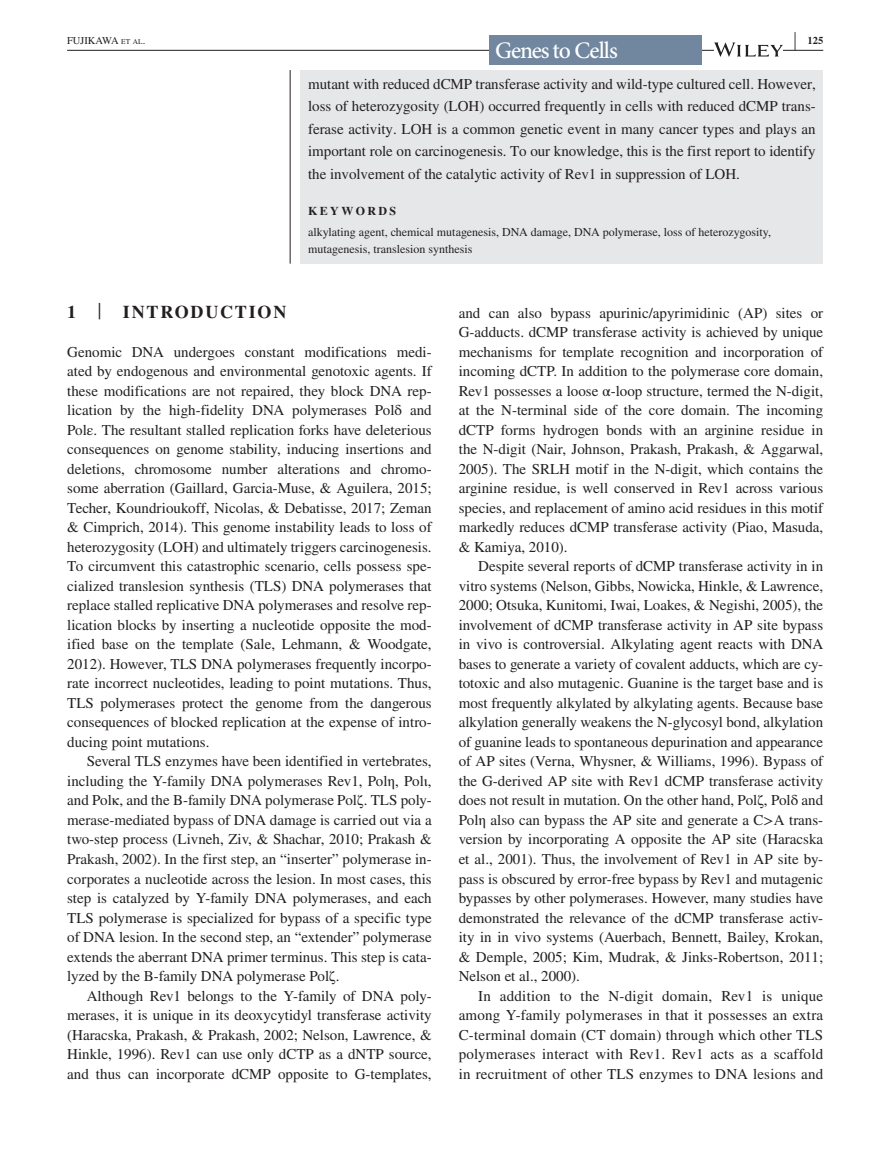
<style>
.page{position:relative;width:893px;height:1174px;background:#fff}
.page>*{position:absolute;margin:0;border:0;box-sizing:border-box;transform-origin:0 0}
.t1{font:700 25.95px "STIX";color:#231f20;scale:.36 1}
.t2{font:500 23.7px "Minion Pro";letter-spacing:-.045em;color:#fff}
.t3{font:700 18px "STIX";letter-spacing:.1em;color:#231f20}
.t4{font:15px/19.5px "STIX";color:#231f20;text-align:justify}
.t5{font:12px/17.2px "STIX";color:#231f20}
.t6{font:700 12px "STIX";letter-spacing:.2em;color:#231f20}
.t7{font:10.5px "STIX";color:#231f20}
.t8{font:700 10.5px "STIX";color:#231f20}
.s1{font-size:7.35px}
.s2{font-weight:400;font-size:23.7px}
</style>
<div class="page">
<hr style="left:67px;top:50px;width:756px;height:1px;background:#231f20">
<div style="left:489px;top:35px;width:213px;height:30px;background:#7187a0"></div>
<svg style="left:714px;top:42px;width:69px;height:15px"></svg>
<div style="left:301px;top:70px;width:522px;height:194px;background:#e6e7e9"></div>
<hr style="left:290px;top:70px;width:1px;height:194px;background:#231f20">
<p class="t7" style="left:67px;top:33px;width:80px">FUJIKAWA <span class="s1">et al</span>.</p>
<h2 class="t2" style="left:495px;top:34px;width:124px">Genes to Cells</h2>
<h1 class="t1" style="left:794px;top:26px;width:7px">|</h1>
<p class="t8" style="left:807px;top:34px;width:17px">125</p>
<p class="t4" style="left:308px;top:74px;width:509px;line-height:22.5px">mutant with reduced dCMP transferase activity and wild-type cultured cell. However, loss of heterozygosity (LOH) occurred frequently in cells with reduced dCMP trans&shy;ferase activity. LOH is a common genetic event in many cancer types and plays an important role on carcinogenesis. To our knowledge, this is the first report to identify the involvement of the catalytic activity of Rev1 in suppression of LOH.</p>
<p class="t6" style="left:308px;top:204px;width:90px">KEYWORDS</p>
<p class="t5" style="left:308px;top:224px;width:464px">alkylating agent, chemical mutagenesis, DNA damage, DNA polymerase, loss of heterozygosity, mutagenesis, translesion synthesis</p>
<p class="t3" style="left:67px;top:301px;width:221px">1 <span class="s2">|</span> INTRODUCTION</p>
<p class="t4" style="left:67px;top:343px;width:366px">Genomic DNA undergoes constant modifications medi&shy;ated by endogenous and environmental genotoxic agents. If these modifications are not repaired, they block DNA rep&shy;lication by the high-fidelity DNA polymerases Polδ and Polε. The resultant stalled replication forks have deleterious consequences on genome stability, inducing insertions and deletions, chromosome number alterations and chromo&shy;some aberration (Gaillard, Garcia-Muse, &amp; Aguilera, 2015; Techer, Koundrioukoff, Nicolas, &amp; Debatisse, 2017; Zeman &amp; Cimprich, 2014). This genome instability leads to loss of heterozygosity (LOH) and ultimately triggers carcinogenesis.<br>To circumvent this catastrophic scenario, cells possess spe&shy;cialized translesion synthesis (TLS) DNA polymerases that replace stalled replicative DNA polymerases and resolve rep&shy;lication blocks by inserting a nucleotide opposite the mod&shy;ified base on the template (Sale, Lehmann, &amp; Woodgate, 2012). However, TLS DNA polymerases frequently incorpo&shy;rate incorrect nucleotides, leading to point mutations. Thus, TLS polymerases protect the genome from the dangerous consequences of blocked replication at the expense of intro&shy;ducing point mutations.</p>
<p class="t4" style="left:67px;top:752px;width:366px;text-indent:20px">Several TLS enzymes have been identified in vertebrates, including the Y-family DNA polymerases Rev1, Polη, Polι, and Polκ, and the B-family DNA polymerase Polζ. TLS poly&shy;merase-mediated bypass of DNA damage is carried out via a two-step process (Livneh, Ziv, &amp; Shachar, 2010; Prakash &amp; Prakash, 2002). In the first step, an “inserter” polymerase in&shy;corporates a nucleotide across the lesion. In most cases, this step is catalyzed by Y-family DNA polymerases, and each TLS polymerase is specialized for bypass of a specific type of DNA lesion. In the second step, an “extender” polymerase extends the aberrant DNA primer terminus. This step is cata&shy;lyzed by the B-family DNA polymerase Polζ.</p>
<p class="t4" style="left:67px;top:986px;width:366px;text-indent:20px">Although Rev1 belongs to the Y-family of DNA poly&shy;merases, it is unique in its deoxycytidyl transferase activity (Haracska, Prakash, &amp; Prakash, 2002; Nelson, Lawrence, &amp; Hinkle, 1996). Rev1 can use only dCTP as a dNTP source, and thus can incorporate dCMP opposite to G-templates,</p>
<p class="t4" style="left:459px;top:304px;width:366px">and can also bypass apurinic/apyrimidinic (AP) sites or G-adducts. dCMP transferase activity is achieved by unique mechanisms for template recognition and incorporation of incoming dCTP. In addition to the polymerase core domain, Rev1 possesses a loose α-loop structure, termed the N-digit, at the N-terminal side of the core domain. The incoming dCTP forms hydrogen bonds with an arginine residue in the N-digit (Nair, Johnson, Prakash, Prakash, &amp; Aggarwal, 2005). The SRLH motif in the N-digit, which contains the arginine residue, is well conserved in Rev1 across various species, and replacement of amino acid residues in this motif markedly reduces dCMP transferase activity (Piao, Masuda, &amp; Kamiya, 2010).</p>
<p class="t4" style="left:459px;top:557px;width:366px;text-indent:20px">Despite several reports of dCMP transferase activity in in vitro systems (Nelson, Gibbs, Nowicka, Hinkle, &amp; Lawrence, 2000; Otsuka, Kunitomi, Iwai, Loakes, &amp; Negishi, 2005), the involvement of dCMP transferase activity in AP site bypass in vivo is controversial. Alkylating agent reacts with DNA bases to generate a variety of covalent adducts, which are cy&shy;totoxic and also mutagenic. Guanine is the target base and is most frequently alkylated by alkylating agents. Because base alkylation generally weakens the N-glycosyl bond, alkylation of guanine leads to spontaneous depurination and appearance of AP sites (Verna, Whysner, &amp; Williams, 1996). Bypass of the G-derived AP site with Rev1 dCMP transferase activity does not result in mutation. On the other hand, Polζ, Polδ and Polη also can bypass the AP site and generate a C&gt;A trans&shy;version by incorporating A opposite the AP site (Haracska et al., 2001). Thus, the involvement of Rev1 in AP site by&shy;pass is obscured by error-free bypass by Rev1 and mutagenic bypasses by other polymerases. However, many studies have demonstrated the relevance of the dCMP transferase activ&shy;ity in in vivo systems (Auerbach, Bennett, Bailey, Krokan, &amp; Demple, 2005; Kim, Mudrak, &amp; Jinks-Robertson, 2011; Nelson et al., 2000).</p>
<p class="t4" style="left:459px;top:986px;width:366px;text-indent:20px">In addition to the N-digit domain, Rev1 is unique among Y-family polymerases in that it possesses an extra C-terminal domain (CT domain) through which other TLS polymerases interact with Rev1. Rev1 acts as a scaffold in recruitment of other TLS enzymes to DNA lesions and</p>
</div>
